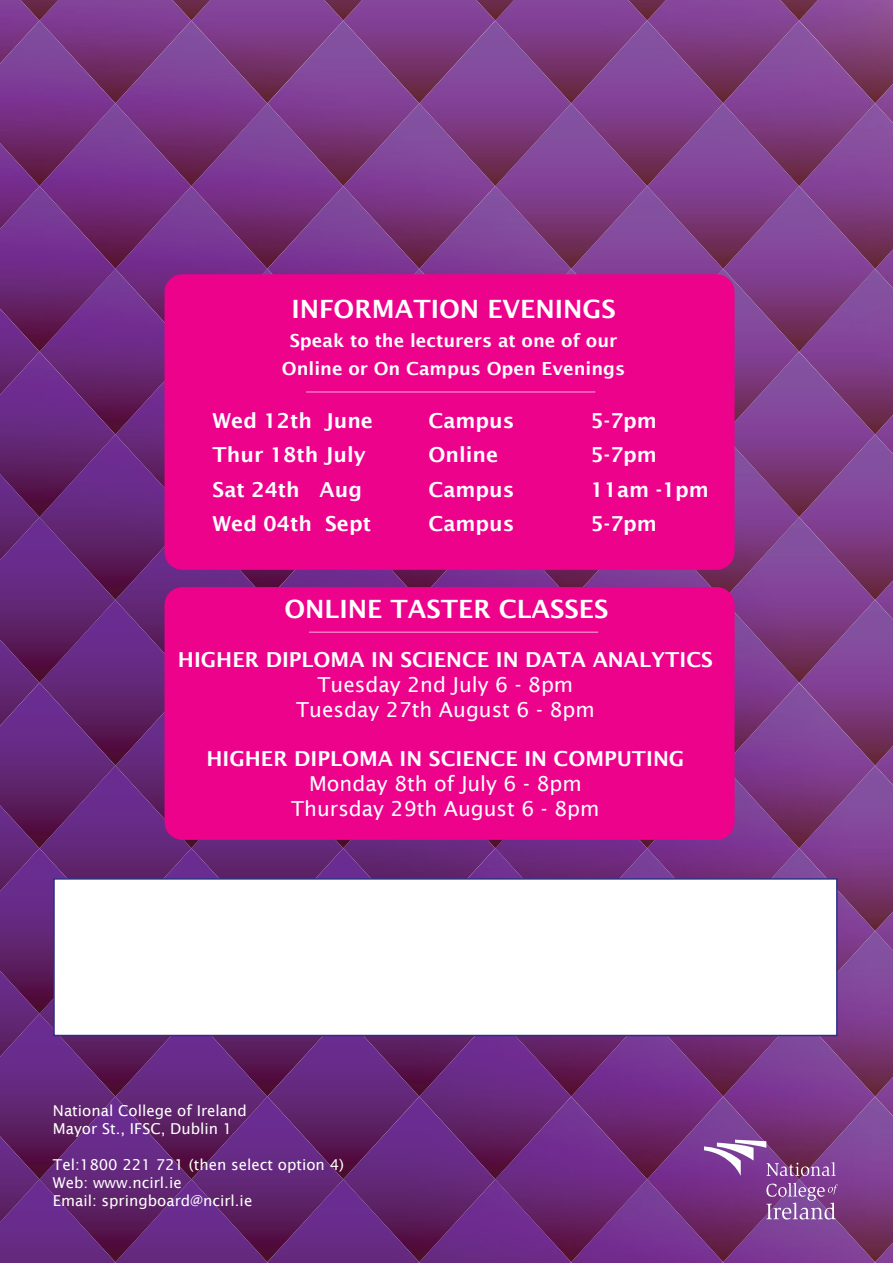
<style>
.page{position:relative;width:893px;height:1263px;background:#fff}
.page>*{position:absolute;margin:0;border:0;box-sizing:border-box;transform-origin:0 0}
.t1{font:600 25.2px "Lucida Sans";color:#fff}
.t2{font:600 20.7px "Lucida Sans";color:#fff}
.t3{font:20.7px/24.8px "Lucida Sans";color:#fff;text-align:center}
.t4{font:600 18px/28.5px "Lucida Sans";color:#fff;text-align:center}
.t5{font:15px/18px "Lucida Sans";color:#fff}
</style>
<div class="page">
<img style="left:0;top:0;width:893px;height:1262px">
<img style="left:804px;top:1262px;width:89px;height:1px">
<img style="left:652px;top:1262px;width:142px;height:1px">
<img style="left:500px;top:1262px;width:142px;height:1px">
<img style="left:348px;top:1262px;width:142px;height:1px">
<img style="left:196px;top:1262px;width:142px;height:1px">
<img style="left:44px;top:1262px;width:142px;height:1px">
<img style="left:0;top:1262px;width:34px;height:1px">
<div style="left:53px;top:878px;width:785px;height:158px;background:#fff;border:2px solid #2d3184"></div>
<div style="left:165px;top:587px;width:570px;height:253px;background:#ed028c;border-radius:18px"></div>
<div style="left:165px;top:274px;width:570px;height:296px;background:#ed028c;border-radius:18px"></div>
<svg style="left:704px;top:1140px;width:132px;height:36px;background:#8f5a96"></svg>
<svg style="left:766px;top:1183px;width:72px;height:36px;background:#9666a7"></svg>
<hr style="left:306px;top:391px;width:289px;height:2px;background:#fff">
<hr style="left:309px;top:631px;width:289px;height:2px;background:#fff">
<p class="t1" style="left:291px;top:295px;width:326px">INFORMATION EVENINGS</p>
<p class="t4" style="left:282px;top:326px;width:345px">Speak to the lecturers at one of our<br>Online or On Campus Open Evenings</p>
<p class="t2" style="left:213px;top:409px;width:162px">Wed 12th June</p>
<p class="t2" style="left:429px;top:409px;width:87px">Campus</p>
<p class="t2" style="left:591px;top:409px;width:68px">5-7pm</p>
<p class="t2" style="left:213px;top:443px;width:155px">Thur 18th July</p>
<p class="t2" style="left:429px;top:443px;width:71px">Online</p>
<p class="t2" style="left:591px;top:443px;width:68px">5-7pm</p>
<p class="t2" style="left:213px;top:478px;width:151px">Sat 24th Aug</p>
<p class="t2" style="left:429px;top:478px;width:87px">Campus</p>
<p class="t2" style="left:591px;top:478px;width:120px">11am -1pm</p>
<p class="t2" style="left:213px;top:512px;width:160px">Wed 04th Sept</p>
<p class="t2" style="left:429px;top:512px;width:87px">Campus</p>
<p class="t2" style="left:591px;top:512px;width:68px">5-7pm</p>
<p class="t1" style="left:284px;top:595px;width:326px">ONLINE TASTER CLASSES</p>
<p class="t2" style="left:178px;top:648px;width:536px">HIGHER DIPLOMA IN SCIENCE IN DATA ANALYTICS</p>
<p class="t3" style="left:296px;top:672px;width:300px">Tuesday 2nd July 6 - 8pm<br>Tuesday 27th August 6 - 8pm</p>
<p class="t2" style="left:206px;top:747px;width:479px">HIGHER DIPLOMA IN SCIENCE IN COMPUTING</p>
<p class="t3" style="left:291px;top:771px;width:310px">Monday 8th of July 6 - 8pm<br>Thursday 29th August 6 - 8pm</p>
<p class="t5" style="left:53px;top:1101px;width:195px">National College of Ireland<br>Mayor St., IFSC, Dublin 1</p>
<p class="t5" style="left:53px;top:1155px;width:293px">Tel:1800 221 721 (then select option 4)<br>Web: www.ncirl.ie<br>Email: springboard@ncirl.ie</p>
</div>
